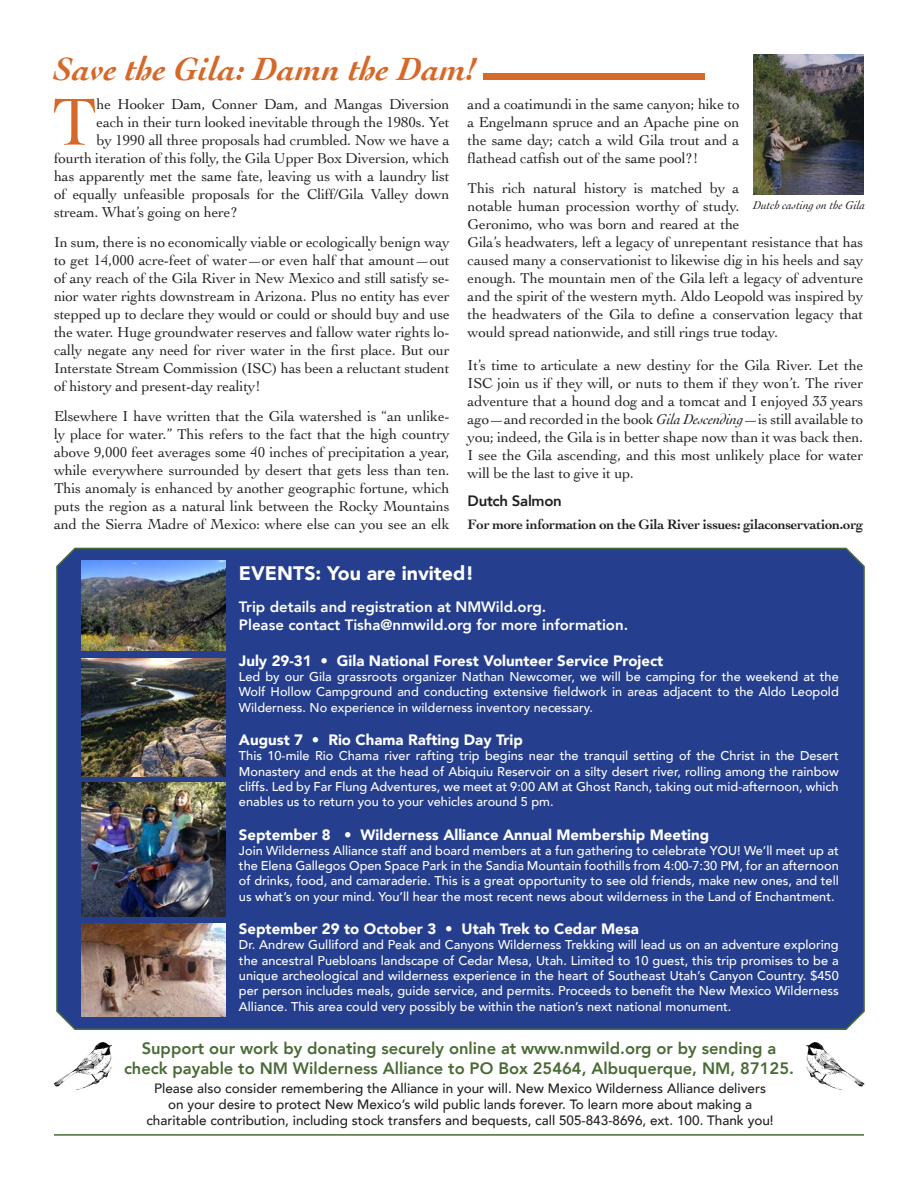
<style>
.page{position:relative;width:918px;height:1188px;background:#fff}
.page>*{position:absolute;margin:0;border:0;box-sizing:border-box;transform-origin:0 0}
.Body_Drop_Cap{font:70.05px "Cochin";color:#d56929}
.t1{font:italic 700 33.75px "Cochin";color:#d56929}
.t2{font:900 19.5px "Avenir";color:#fff}
.t3{font:800 16.5px "Avenir";color:#496b35}
.Body{font:15px/18px "Cochin";letter-spacing:-.01em;color:#231f20;text-align:justify}
.Body_Drop_Cap-2{font:15px "Cochin";letter-spacing:-.01em;color:#231f20}
.t4{font:900 15px "Avenir";color:#fff}
.t5{font:800 15px "Avenir";color:#fff}
.Subhead{font:800 15px "Avenir";letter-spacing:-.02em;color:#231f20}
.Body-2{font:700 14.25px "Cochin";letter-spacing:-.02em;color:#231f20}
.t6{font:500 13.5px/16.2px "Avenir";color:#231f20;text-align:center}
.t7{font:500 12.75px/15.3px "Avenir";color:#fff;text-align:justify}
.Body-3{font:italic 12px "Cochin";color:#231f20}
.s1{font-style:italic}
</style>
<div class="page">
<div style="left:56px;top:547px;width:809px;height:483px;background:#253f8e"></div>
<div style="left:483px;top:73px;width:222px;height:6px;background:#d56929"></div>
<img style="left:753px;top:54px;width:110px;height:140px">
<img style="left:81px;top:658px;width:145px;height:119px">
<img style="left:81px;top:783px;width:145px;height:134px">
<img style="left:81px;top:923px;width:145px;height:94px">
<hr style="left:54px;top:1134px;width:810px;height:2px;background:#496b35">
<img style="left:54px;top:1043px;width:58px;height:46px">
<img style="left:807px;top:1043px;width:58px;height:46px">
<img style="left:81px;top:561px;width:145px;height:90px">
<p class="t1" style="left:54px;top:46px;width:425px">Save the Gila: Damn the Dam!</p>
<p class="Body_Drop_Cap" style="left:52px;top:74px;width:47px">T</p>
<p class="Body_Drop_Cap-2" style="left:97px;top:94px;width:355px">he Hooker Dam, Conner Dam, and Mangas Diversion</p>
<p class="Body" style="left:468px;top:94px;width:273px">and a coatimundi in the same canyon; hike to a Engelmann spruce and an Apache pine on the same day; catch a wild Gila trout and a flathead catfish out of the same pool?!</p>
<p class="Body" style="left:468px;top:178px;width:397px;text-align:left">This rich natural history is matched by a<br>notable human procession worthy of study.<br>Geronimo, who was born and reared at the<br>Gila’s headwaters, left a legacy of unrepentant resistance that has caused many a conservationist to likewise dig in his heels and say enough. The mountain men of the Gila left a legacy of adventure and the spirit of the western myth. Aldo Leopold was inspired by the headwaters of the Gila to define a conservation legacy that would spread nationwide, and still rings true today.</p>
<p class="Body" style="left:468px;top:355px;width:397px">It’s time to articulate a new destiny for the Gila River. Let the ISC join us if they will, or nuts to them if they won’t. The river adventure that a hound dog and a tomcat and I enjoyed 33 years ago—and recorded in the book <span class="s1">Gila Descending</span>—is still available to you; indeed, the Gila is in better shape now than it was back then.<br>I see the Gila ascending, and this most unlikely place for water will be the last to give it up.</p>
<p class="Subhead" style="left:468px;top:489px;width:96px">Dutch Salmon</p>
<p class="Body-2" style="left:468px;top:514px;width:397px">For more information on the Gila River issues: gilaconservation.org</p>
<p class="t2" style="left:239px;top:557px;width:237px">EVENTS: You are invited!</p>
<p class="t5" style="left:239px;top:595px;width:309px">Trip details and registration at NMWild.org.</p>
<p class="t5" style="left:239px;top:613px;width:391px">Please contact Tisha@nmwild.org for more information.</p>
<p class="t4" style="left:239px;top:648px;width:426px">July 29-31 • Gila National Forest Volunteer Service Project</p>
<p class="t7" style="left:239px;top:668px;width:601px">Led by our Gila grassroots organizer Nathan Newcomer, we will be camping for the weekend at the Wolf Hollow Campground and conducting extensive fieldwork in areas adjacent to the Aldo Leopold Wilderness. No experience in wilderness inventory necessary.</p>
<p class="t4" style="left:239px;top:727px;width:285px">August 7 • Rio Chama Rafting Day Trip</p>
<p class="t7" style="left:239px;top:748px;width:601px">This 10-mile Rio Chama river rafting trip begins near the tranquil setting of the Christ in the Desert Monastery and ends at the head of Abiquiu Reservoir on a silty desert river, rolling among the rainbow cliffs. Led by Far Flung Adventures, we meet at 9:00 AM at Ghost Ranch, taking out mid-afternoon, which enables us to return you to your vehicles around 5 pm.</p>
<p class="t4" style="left:239px;top:821px;width:472px">September 8 • Wilderness Alliance Annual Membership Meeting</p>
<p class="t7" style="left:239px;top:842px;width:601px">Join Wilderness Alliance staff and board members at a fun gathering to celebrate YOU! We’ll meet up at the Elena Gallegos Open Space Park in the Sandia Mountain foothills from 4:00-7:30 PM, for an afternoon of drinks, food, and camaraderie. This is a great opportunity to see old friends, make new ones, and tell us what’s on your mind. You’ll hear the most recent news about wilderness in the Land of Enchantment.</p>
<p class="t4" style="left:239px;top:916px;width:401px">September 29 to October 3 • Utah Trek to Cedar Mesa</p>
<p class="t7" style="left:239px;top:937px;width:601px">Dr. Andrew Gulliford and Peak and Canyons Wilderness Trekking will lead us on an adventure exploring the ancestral Puebloans landscape of Cedar Mesa, Utah. Limited to 10 guest, this trip promises to be a unique archeological and wilderness experience in the heart of Southeast Utah’s Canyon Country. $450 per person includes meals, guide service, and permits. Proceeds to benefit the New Mexico Wilderness Alliance. This area could very possibly be within the nation’s next national monument.</p>
<p class="t3" style="left:142px;top:1035px;width:636px">Support our work by donating securely online at www.nmwild.org or by sending a</p>
<p class="t3" style="left:124px;top:1055px;width:671px">check payable to NM Wilderness Alliance to PO Box 25464, Albuquerque, NM, 87125.</p>
<p class="t6" style="left:146px;top:1079px;width:629px">Please also consider remembering the Alliance in your will. New Mexico Wilderness Alliance delivers on your desire to protect New Mexico’s wild public lands forever. To learn more about making a charitable contribution, including stock transfers and bequests, call 505-843-8696, ext. 100. Thank you!</p>
<p class="Body_Drop_Cap-2" style="left:97px;top:112px;width:355px">each in their turn looked inevitable through the 1980s. Yet</p>
<p class="Body_Drop_Cap-2" style="left:97px;top:130px;width:355px">by 1990 all three proposals had crumbled. Now we have a</p>
<p class="Body_Drop_Cap-2" style="left:54px;top:148px;width:397px">fourth iteration of this folly, the Gila Upper Box Diversion, which</p>
<p class="Body_Drop_Cap-2" style="left:54px;top:166px;width:397px">has apparently met the same fate, leaving us with a laundry list</p>
<p class="Body_Drop_Cap-2" style="left:54px;top:184px;width:397px">of equally unfeasible proposals for the Cliff/Gila Valley down</p>
<p class="Body_Drop_Cap-2" style="left:54px;top:202px;width:185px">stream. What’s going on here?</p>
<p class="Body" style="left:54px;top:232px;width:397px">In sum, there is no economically viable or ecologically benign way to get 14,000 acre-feet of water—or even half that amount—out of any reach of the Gila River in New Mexico and still satisfy se&shy;nior water rights downstream in Arizona. Plus no entity has ever stepped up to declare they would or could or should buy and use the water. Huge groundwater reserves and fallow water rights lo&shy;cally negate any need for river water in the first place. But our Interstate Stream Commission (ISC) has been a reluctant student of history and present-day reality!</p>
<p class="Body" style="left:54px;top:406px;width:397px">Elsewhere I have written that the Gila watershed is “an unlike&shy;ly place for water.” This refers to the fact that the high country above 9,000 feet averages some 40 inches of precipitation a year, while everywhere surrounded by desert that gets less than ten.<br>This anomaly is enhanced by another geographic fortune, which puts the region as a natural link between the Rocky Mountains and the Sierra Madre of Mexico: where else can you see an elk</p>
<p class="Body-3" style="left:753px;top:197px;width:114px">Dutch casting on the Gila</p>
</div>
